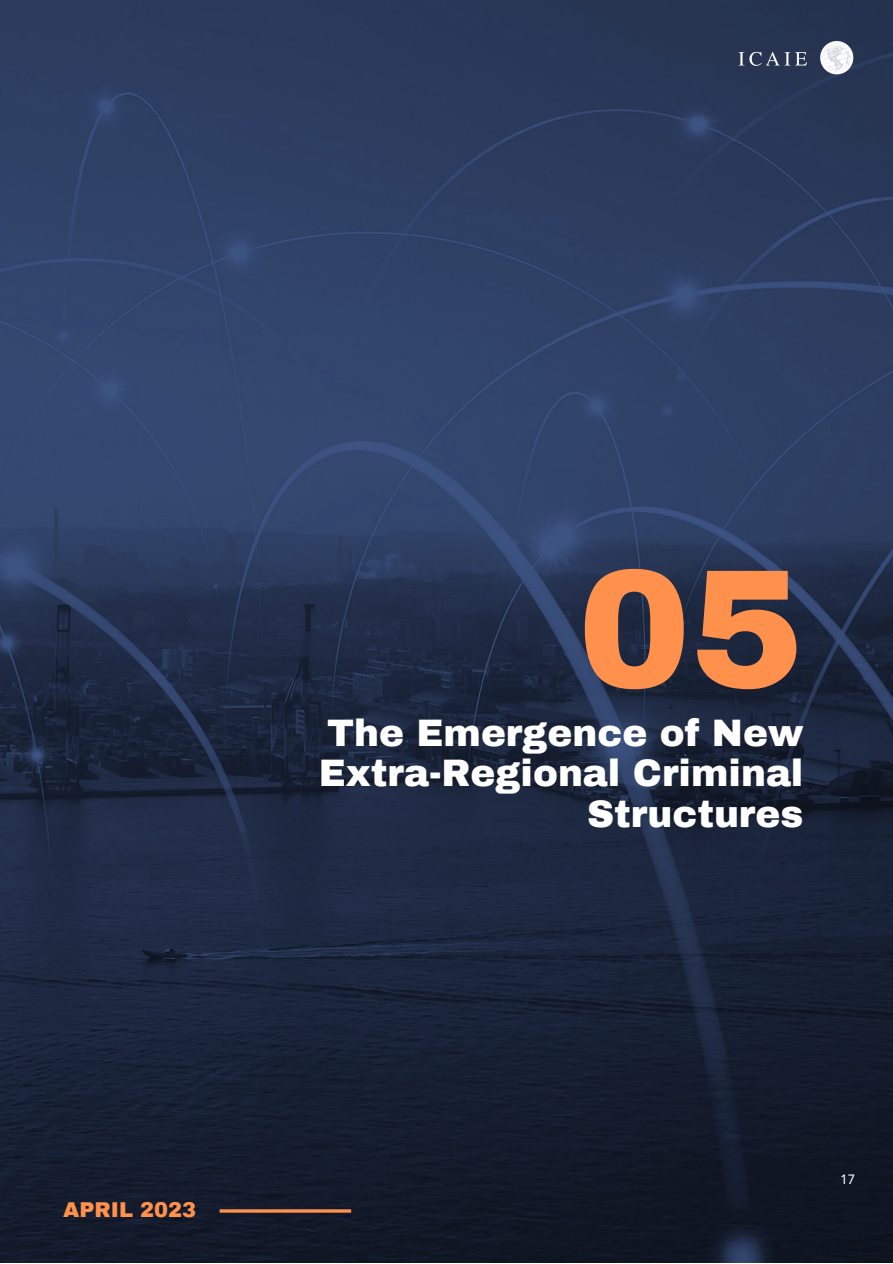
<style>
.page{position:relative;width:893px;height:1264px;background:#fff}
.page>*{position:absolute;margin:0;border:0;box-sizing:border-box;transform-origin:0 0}
.t1{font:900 169.05px "Archivo";color:#ff914d}
.t2{font:900 37.35px/40.7px "Archivo";color:#fff;text-align:right}
.t3{font:900 21px "Archivo";color:#ff914d}
.t4{font:13.5px "Avenir LT Pro";color:#fff}
</style>
<div class="page">
<img style="left:0;top:0;width:892px;height:1262px">
<hr style="left:219px;top:1209px;width:132px;height:3px;background:#ff914d">
<img style="left:739px;top:52px;width:67px;height:14px">
<img style="left:819px;top:42px;width:36px;height:34px">
<h1 class="t1" style="left:578px;top:538px;width:227px">05</h1>
<p class="t2" style="left:319px;top:712px;width:486px">The Emergence of New<br>Extra-Regional Criminal<br>Structures</p>
<p class="t3" style="left:63px;top:1198px;width:134px">APRIL 2023</p>
<p class="t4" style="left:840px;top:1173px;width:16px">17</p>
</div>
